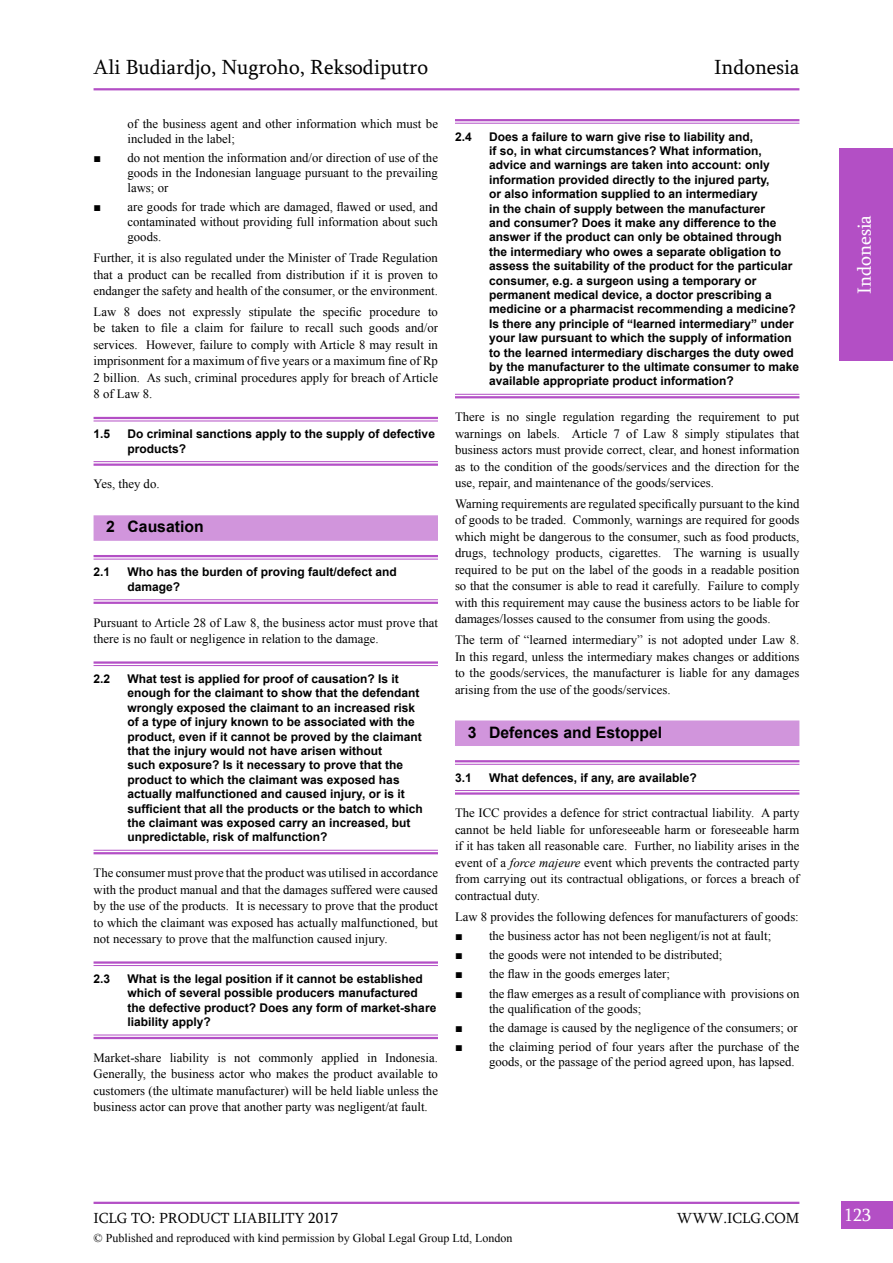
<style>
.page{position:relative;width:893px;height:1263px;background:#fff}
.page>*{position:absolute;margin:0;border:0;box-sizing:border-box;transform-origin:0 0}
.t1{font:21px "Sylfaen";color:#000}
.t2{font:19.5px "Sylfaen";color:#fff}
.t3{font:18px "Sylfaen";color:#fff}
.t4{font:700 15.75px "Arial";color:#000}
.t5{font:15px "Sylfaen";color:#000}
.t6{font:12.75px/16.5px "Times New Roman";color:#000;text-align:justify}
.t7{font:700 12px/14.4px "Arial";color:#000}
.t8{font:12px "Times New Roman";color:#000}
.s1{font-style:italic}
</style>
<div class="page">
<div style="left:841px;top:1201px;width:52px;height:28px;background:#b34fc5"></div>
<hr style="left:94px;top:1202px;width:705px;height:2px;background:#b34fc5">
<div style="left:840px;top:148px;width:53px;height:213px;background:#b34fc5"></div>
<hr style="left:455px;top:119px;width:344px;height:2px;background:#b34fc5">
<hr style="left:455px;top:123px;width:344px;height:1px;background:#b34fc5">
<hr style="left:455px;top:394px;width:344px;height:1px;background:#b34fc5">
<hr style="left:455px;top:396px;width:344px;height:2px;background:#b34fc5">
<div style="left:455px;top:720px;width:344px;height:26px;background:#d195dc"></div>
<hr style="left:455px;top:760px;width:344px;height:2px;background:#b34fc5">
<hr style="left:455px;top:764px;width:344px;height:1px;background:#b34fc5">
<hr style="left:455px;top:790px;width:344px;height:1px;background:#b34fc5">
<hr style="left:455px;top:792px;width:344px;height:3px;background:#b34fc5">
<hr style="left:94px;top:417px;width:344px;height:2px;background:#b34fc5">
<hr style="left:94px;top:421px;width:344px;height:1px;background:#b34fc5">
<hr style="left:94px;top:461px;width:344px;height:1px;background:#b34fc5">
<hr style="left:94px;top:463px;width:344px;height:3px;background:#b34fc5">
<div style="left:94px;top:515px;width:344px;height:26px;background:#d195dc"></div>
<hr style="left:94px;top:555px;width:344px;height:2px;background:#b34fc5">
<hr style="left:94px;top:559px;width:344px;height:1px;background:#b34fc5">
<hr style="left:94px;top:599px;width:344px;height:1px;background:#b34fc5">
<hr style="left:94px;top:602px;width:344px;height:2px;background:#b34fc5">
<hr style="left:94px;top:661px;width:344px;height:3px;background:#b34fc5">
<hr style="left:94px;top:665px;width:344px;height:1px;background:#b34fc5">
<hr style="left:94px;top:850px;width:344px;height:1px;background:#b34fc5">
<hr style="left:94px;top:852px;width:344px;height:2px;background:#b34fc5">
<hr style="left:94px;top:961px;width:344px;height:3px;background:#b34fc5">
<hr style="left:94px;top:965px;width:344px;height:1px;background:#b34fc5">
<hr style="left:94px;top:1035px;width:344px;height:1px;background:#b34fc5">
<hr style="left:94px;top:1037px;width:344px;height:2px;background:#b34fc5">
<hr style="left:94px;top:88px;width:705px;height:2px;background:#b34fc5">
<h1 class="t1" style="left:94px;top:53px;width:336px">Ali Budiardjo, Nugroho, Reksodiputro</h1>
<h1 class="t1" style="left:714px;top:53px;width:87px">Indonesia</h1>
<p class="t6" style="left:128px;top:116px;width:312px;line-height:15px">of the business agent and other information which must be included in the label;</p>
<p class="t6" style="left:128px;top:150px;width:312px;line-height:15px;text-indent:-34px">■ do not mention the information and/or direction of use of the goods in the Indonesian language pursuant to the prevailing laws; or</p>
<p class="t6" style="left:128px;top:199px;width:312px;line-height:15px;text-indent:-34px">■ are goods for trade which are damaged, flawed or used, and contaminated without providing full information about such goods.</p>
<p class="t6" style="left:94px;top:249px;width:346px">Further, it is also regulated under the Minister of Trade Regulation that a product can be recalled from distribution if it is proven to endanger the safety and health of the consumer, or the environment.</p>
<p class="t6" style="left:94px;top:303px;width:346px">Law 8 does not expressly stipulate the specific procedure to be taken to file a claim for failure to recall such goods and/or services. However, failure to comply with Article 8 may result in imprisonment for a maximum of five years or a maximum fine of Rp 2 billion. As such, criminal procedures apply for breach of Article 8 of Law 8.</p>
<p class="t7" style="left:94px;top:427px;width:18px">1.5</p>
<p class="t7" style="left:128px;top:427px;width:309px">Do criminal sanctions apply to the supply of defective products?</p>
<p class="t6" style="left:94px;top:476px;width:68px">Yes, they do.</p>
<p class="t4" style="left:106px;top:516px;width:99px">2 Causation</p>
<p class="t7" style="left:94px;top:565px;width:18px">2.1</p>
<p class="t7" style="left:128px;top:565px;width:271px">Who has the burden of proving fault/defect and damage?</p>
<p class="t6" style="left:94px;top:614px;width:346px">Pursuant to Article 28 of Law 8, the business actor must prove that there is no fault or negligence in relation to the damage.</p>
<p class="t7" style="left:94px;top:672px;width:18px">2.2</p>
<p class="t7" style="left:128px;top:672px;width:297px">What test is applied for proof of causation? Is it enough for the claimant to show that the defendant wrongly exposed the claimant to an increased risk of a type of injury known to be associated with the product, even if it cannot be proved by the claimant that the injury would not have arisen without<br>such exposure? Is it necessary to prove that the product to which the claimant was exposed has actually malfunctioned and caused injury, or is it sufficient that all the products or the batch to which the claimant was exposed carry an increased, but unpredictable, risk of malfunction?</p>
<p class="t6" style="left:94px;top:864px;width:346px">The consumer must prove that the product was utilised in accordance with the product manual and that the damages suffered were caused by the use of the products. It is necessary to prove that the product to which the claimant was exposed has actually malfunctioned, but not necessary to prove that the malfunction caused injury.</p>
<p class="t7" style="left:94px;top:972px;width:18px">2.3</p>
<p class="t7" style="left:128px;top:972px;width:310px">What is the legal position if it cannot be established which of several possible producers manufactured the defective product? Does any form of market-share liability apply?</p>
<p class="t6" style="left:94px;top:1049px;width:346px">Market-share liability is not commonly applied in Indonesia.<br>Generally, the business actor who makes the product available to customers (the ultimate manufacturer) will be held liable unless the business actor can prove that another party was negligent/at fault.</p>
<p class="t7" style="left:455px;top:130px;width:18px">2.4</p>
<p class="t7" style="left:489px;top:130px;width:312px">Does a failure to warn give rise to liability and,<br>if so, in what circumstances? What information, advice and warnings are taken into account: only information provided directly to the injured party,<br>or also information supplied to an intermediary<br>in the chain of supply between the manufacturer<br>and consumer? Does it make any difference to the answer if the product can only be obtained through the intermediary who owes a separate obligation to assess the suitability of the product for the particular consumer, e.g. a surgeon using a temporary or permanent medical device, a doctor prescribing a medicine or a pharmacist recommending a medicine?<br>Is there any principle of “learned intermediary” under your law pursuant to which the supply of information to the learned intermediary discharges the duty owed by the manufacturer to the ultimate consumer to make available appropriate product information?</p>
<p class="t6" style="left:455px;top:408px;width:346px">There is no single regulation regarding the requirement to put warnings on labels. Article 7 of Law 8 simply stipulates that business actors must provide correct, clear, and honest information as to the condition of the goods/services and the direction for the use, repair, and maintenance of the goods/services.</p>
<p class="t6" style="left:455px;top:495px;width:346px">Warning requirements are regulated specifically pursuant to the kind of goods to be traded. Commonly, warnings are required for goods which might be dangerous to the consumer, such as food products, drugs, technology products, cigarettes. The warning is usually required to be put on the label of the goods in a readable position so that the consumer is able to read it carefully. Failure to comply with this requirement may cause the business actors to be liable for damages/losses caused to the consumer from using the goods.</p>
<p class="t6" style="left:455px;top:631px;width:346px">The term of “learned intermediary” is not adopted under Law 8.<br>In this regard, unless the intermediary makes changes or additions to the goods/services, the manufacturer is liable for any damages arising from the use of the goods/services.</p>
<p class="t4" style="left:468px;top:721px;width:196px">3 Defences and Estoppel</p>
<p class="t7" style="left:455px;top:771px;width:18px">3.1</p>
<p class="t7" style="left:489px;top:771px;width:209px">What defences, if any, are available?</p>
<p class="t6" style="left:455px;top:804px;width:346px">The ICC provides a defence for strict contractual liability. A party cannot be held liable for unforeseeable harm or foreseeable harm if it has taken all reasonable care. Further, no liability arises in the event of a <span class="s1">force majeure</span> event which prevents the contracted party from carrying out its contractual obligations, or forces a breach of contractual duty.</p>
<p class="t6" style="left:455px;top:908px;width:345px">Law 8 provides the following defences for manufacturers of goods:</p>
<p class="t6" style="left:455px;top:927px;width:318px">■ the business actor has not been negligent/is not at fault;</p>
<p class="t6" style="left:455px;top:946px;width:269px">■ the goods were not intended to be distributed;</p>
<p class="t6" style="left:455px;top:965px;width:217px">■ the flaw in the goods emerges later;</p>
<p class="t6" style="left:489px;top:985px;width:312px;line-height:15px;text-indent:-34px">■ the flaw emerges as a result of compliance with provisions on the qualification of the goods;</p>
<p class="t6" style="left:455px;top:1019px;width:344px">■ the damage is caused by the negligence of the consumers; or</p>
<p class="t6" style="left:489px;top:1039px;width:312px;line-height:15px;text-indent:-34px">■ the claiming period of four years after the purchase of the goods, or the passage of the period agreed upon, has lapsed.</p>
<h2 class="t2" style="left:851px;top:294px;width:81px;rotate:-90deg">Indonesia</h2>
<p class="t5" style="left:94px;top:1208px;width:246px">ICLG TO: PRODUCT LIABILITY 2017</p>
<p class="t5" style="left:677px;top:1208px;width:124px">WWW.ICLG.COM</p>
<h3 class="t3" style="left:844px;top:1202px;width:28px">123</h3>
<p class="t8" style="left:94px;top:1229px;width:420px">© Published and reproduced with kind permission by Global Legal Group Ltd, London</p>
</div>
